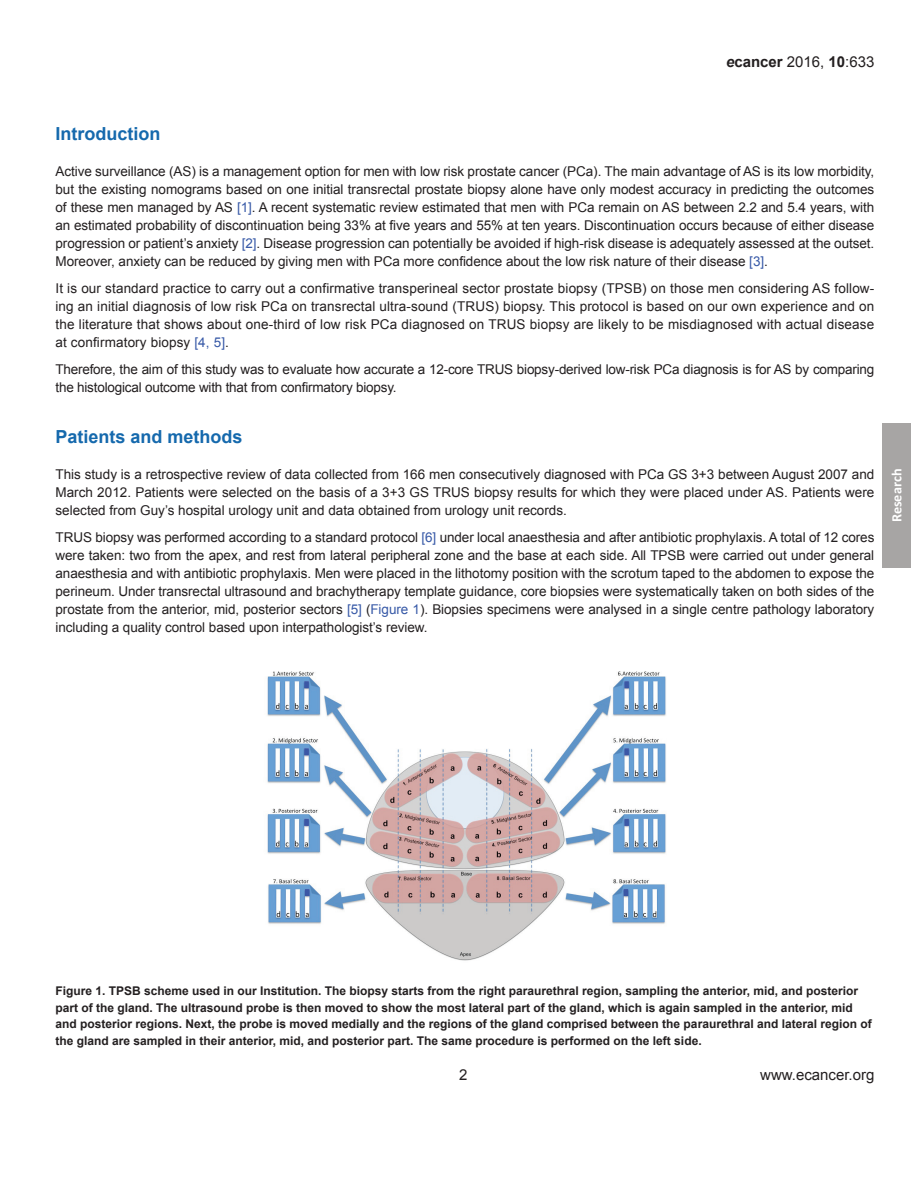
<style>
.page{position:relative;width:918px;height:1186px;background:#fff}
.page>*{position:absolute;margin:0;border:0;box-sizing:border-box;transform-origin:0 0}
.t1{font:700 18px "Arial";color:#1569ad}
.t2{font:15px "Arial";color:#231f20}
.t3{font:700 14.25px "Calibri";color:#fff}
.t4{font:13.5px/18px "Arial";letter-spacing:-.005em;color:#231f20;text-align:justify}
.t5{font:700 12px/16.5px "Arial";color:#231f20}
.s1{font-weight:700;font-style:italic}
.s2{font-weight:700}
.s3{color:#3759a7}
</style>
<div class="page">
<div style="left:882px;top:423px;width:29px;height:144px;background:#a7a5a4"></div>
<img style="left:267px;top:671px;width:399px;height:290px">
<p class="t2" style="left:726px;top:52px;width:150px"><span class="s1">e</span><span class="s2">cancer</span> 2016, <span class="s2">10</span>:633</p>
<h1 class="t1" style="left:56px;top:121px;width:106px">Introduction</h1>
<p class="t4" style="left:56px;top:162px;width:820px">Active surveillance (AS) is a management option for men with low risk prostate cancer (PCa). The main advantage of AS is its low morbidity, but the existing nomograms based on one initial transrectal prostate biopsy alone have only modest accuracy in predicting the outcomes of these men managed by AS <span class="s3">[1]</span>. A recent systematic review estimated that men with PCa remain on AS between 2.2 and 5.4 years, with an estimated probability of discontinuation being 33% at five years and 55% at ten years. Discontinuation occurs because of either disease progression or patient’s anxiety <span class="s3">[2]</span>. Disease progression can potentially be avoided if high-risk disease is adequately assessed at the outset.<br>Moreover, anxiety can be reduced by giving men with PCa more confidence about the low risk nature of their disease <span class="s3">[3]</span>.</p>
<p class="t4" style="left:56px;top:279px;width:820px">It is our standard practice to carry out a confirmative transperineal sector prostate biopsy (TPSB) on those men considering AS follow&shy;ing an initial diagnosis of low risk PCa on transrectal ultra-sound (TRUS) biopsy. This protocol is based on our own experience and on the literature that shows about one-third of low risk PCa diagnosed on TRUS biopsy are likely to be misdiagnosed with actual disease at confirmatory biopsy <span class="s3">[4, 5]</span>.</p>
<p class="t4" style="left:56px;top:360px;width:820px">Therefore, the aim of this study was to evaluate how accurate a 12-core TRUS biopsy-derived low-risk PCa diagnosis is for AS by comparing the histological outcome with that from confirmatory biopsy.</p>
<h1 class="t1" style="left:56px;top:424px;width:189px">Patients and methods</h1>
<p class="t4" style="left:56px;top:465px;width:821px">This study is a retrospective review of data collected from 166 men consecutively diagnosed with PCa GS 3+3 between August 2007 and March 2012. Patients were selected on the basis of a 3+3 GS TRUS biopsy results for which they were placed under AS. Patients were selected from Guy’s hospital urology unit and data obtained from urology unit records.</p>
<p class="t4" style="left:56px;top:528px;width:820px">TRUS biopsy was performed according to a standard protocol <span class="s3">[6]</span> under local anaesthesia and after antibiotic prophylaxis. A total of 12 cores were taken: two from the apex, and rest from lateral peripheral zone and the base at each side. All TPSB were carried out under general anaesthesia and with antibiotic prophylaxis. Men were placed in the lithotomy position with the scrotum taped to the abdomen to expose the perineum. Under transrectal ultrasound and brachytherapy template guidance, core biopsies were systematically taken on both sides of the prostate from the anterior, mid, posterior sectors <span class="s3">[5]</span> (<span class="s3">Figure 1</span>). Biopsies specimens were analysed in a single centre pathology laboratory including a quality control based upon interpathologist’s review.</p>
<p class="t3" style="left:888px;top:522px;width:55px;rotate:-90deg">Research</p>
<p class="t5" style="left:56px;top:983px;width:818px">Figure 1. TPSB scheme used in our Institution. The biopsy starts from the right paraurethral region, sampling the anterior, mid, and posterior part of the gland. The ultrasound probe is then moved to show the most lateral part of the gland, which is again sampled in the anterior, mid and posterior regions. Next, the probe is moved medially and the regions of the gland comprised between the paraurethral and lateral region of the gland are sampled in their anterior, mid, and posterior part. The same procedure is performed on the left side.</p>
<p class="t2" style="left:459px;top:1065px;width:10px">2</p>
<p class="t2" style="left:760px;top:1065px;width:116px">www.ecancer.org</p>
</div>
